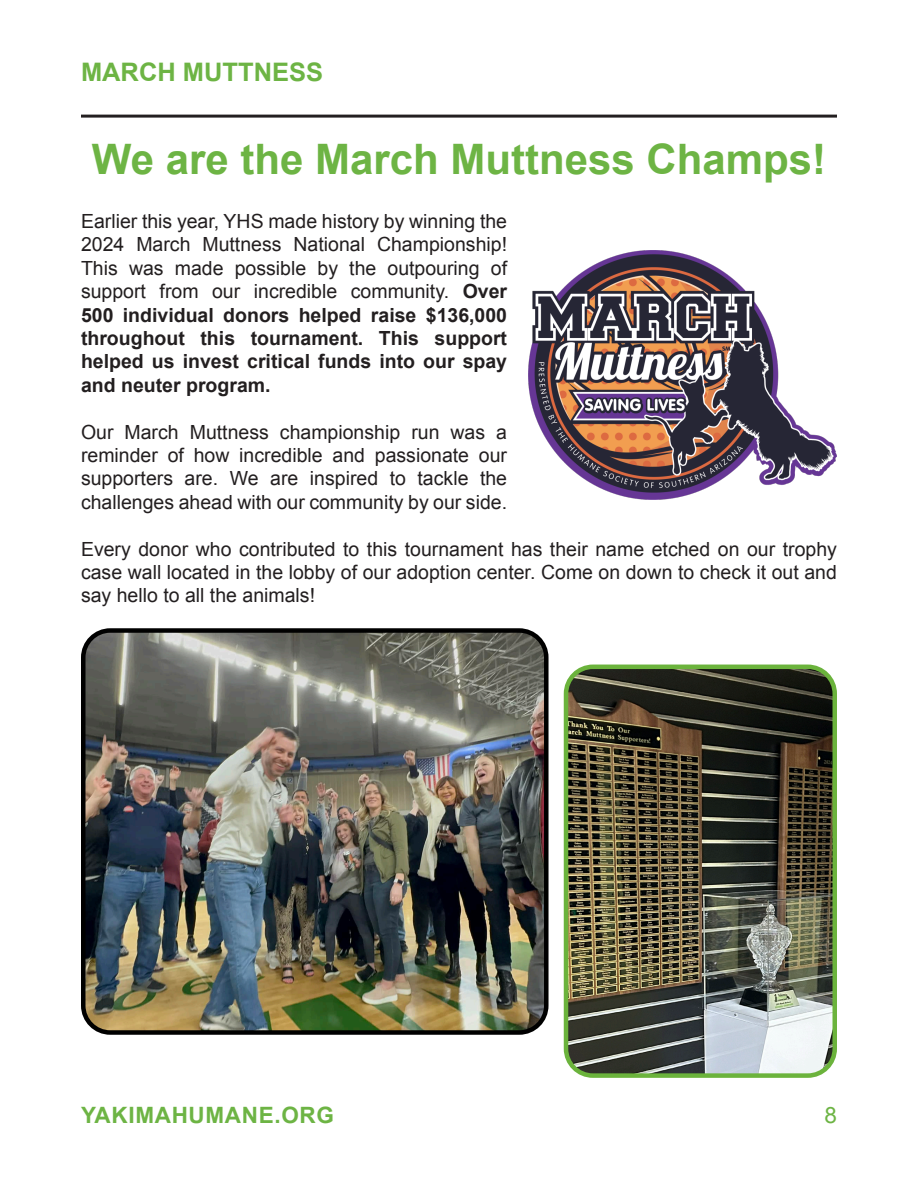
<style>
.page{position:relative;width:918px;height:1188px;background:#fff}
.page>*{position:absolute;margin:0;border:0;box-sizing:border-box;transform-origin:0 0}
.t1{font:700 42px "Arial";color:#6db444}
.t2{font:700 25.5px "Arial";color:#6db444}
.t3{font:700 22.5px "Arial";letter-spacing:.03em;color:#6db444}
.t4{font:22.5px "Arial";color:#6db444}
.Paragraph_Style_1{font:19.5px/23.4px "Arial";color:#231f20;text-align:justify}
.s1{font-weight:700}
</style>
<div class="page">
<hr style="left:81px;top:115px;width:756px;height:3px;background:#231f20">
<img style="left:566px;top:667px;width:266px;height:406px">
<div style="left:564px;top:665px;width:273px;height:413px;border:4px solid #6bb33c;border-radius:27px"></div>
<img style="left:86px;top:633px;width:458px;height:397px">
<div style="left:81px;top:628px;width:468px;height:407px;border:4px solid #000;border-radius:27px"></div>
<img style="left:528px;top:250px;width:308px;height:249px">
<p class="t2" style="left:81px;top:55px;width:244px">MARCH MUTTNESS</p>
<p class="t1" style="left:92px;top:131px;width:736px">We are the March Muttness Champs!</p>
<p class="Paragraph_Style_1" style="left:81px;top:210px;width:428px">Earlier this year, YHS made history by winning the 2024 March Muttness National Championship!<br>This was made possible by the outpouring of support from our incredible community. <span class="s1">Over 500 individual donors helped raise $136,000 throughout this tournament. This support helped us invest critical funds into our spay and neuter program.</span></p>
<p class="Paragraph_Style_1" style="left:81px;top:420px;width:428px">Our March Muttness championship run was a reminder of how incredible and passionate our supporters are. We are inspired to tackle the challenges ahead with our community by our side.</p>
<p class="Paragraph_Style_1" style="left:81px;top:537px;width:758px">Every donor who contributed to this tournament has their name etched on our trophy case wall located in the lobby of our adoption center. Come on down to check it out and say hello to all the animals!</p>
<p class="t3" style="left:81px;top:1100px;width:255px">YAKIMAHUMANE.ORG</p>
<p class="t4" style="left:824px;top:1101px;width:14px">8</p>
</div>
